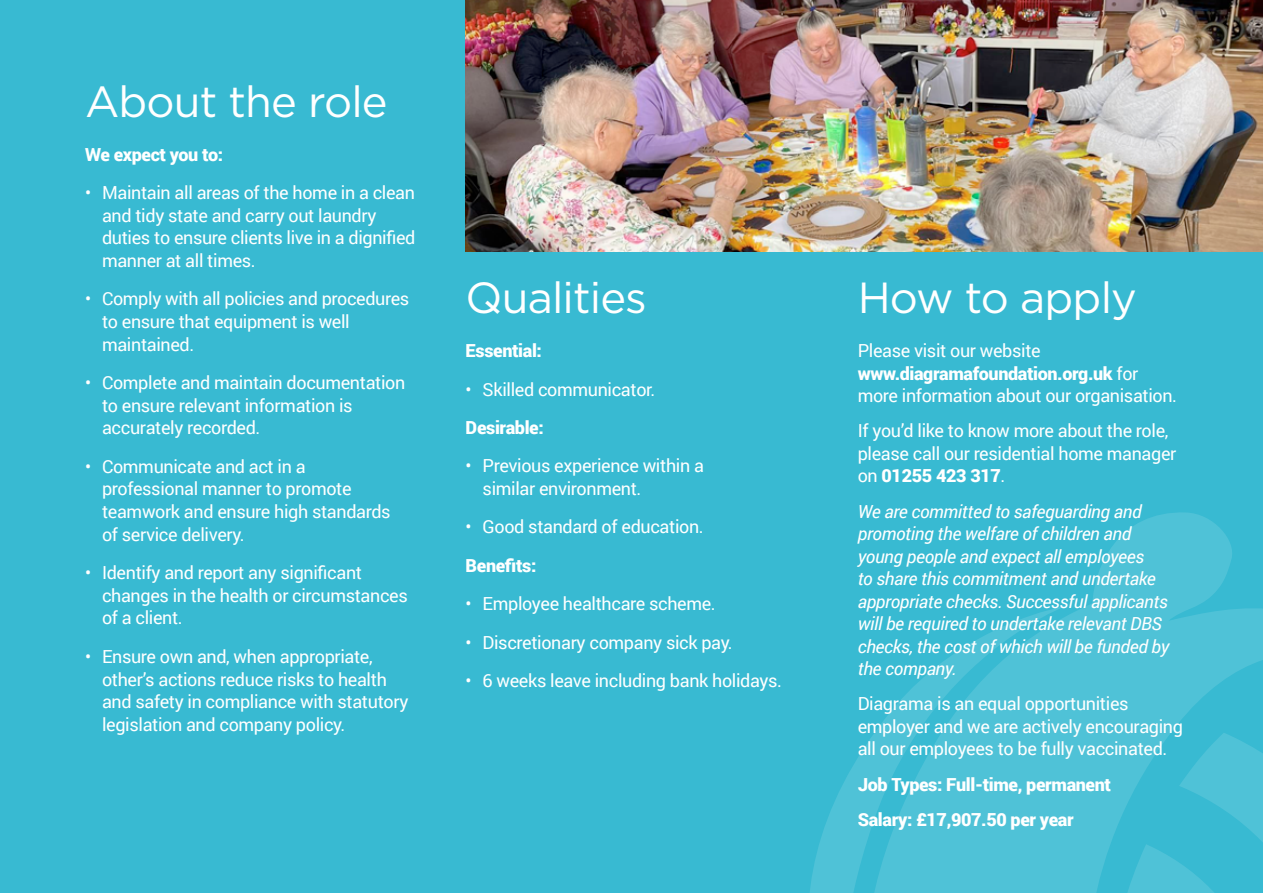
<style>
.page{position:relative;width:1263px;height:893px;background:#38bad2}
.page>*{position:absolute;margin:0;border:0;box-sizing:border-box;transform-origin:0 0}
.t1{font:43.5px "Gotham";letter-spacing:-.02em;color:#fff}
.t2{font:18px/22.6px "Roboto";letter-spacing:-.02em;color:#fff}
.t3{font:italic 18px/22.5px "Roboto";letter-spacing:-.02em;color:#fff}
.t4{font:900 18px "Roboto";letter-spacing:-.02em;color:#fff}
.s1{font-weight:900}
</style>
<div class="page">
<svg style="left:1088px;top:512px;width:144px;height:94px;fill:#4fc2d7"></svg>
<svg style="left:810px;top:606px;width:453px;height:287px;fill:#4fc2d7"></svg>
<img style="left:466px;top:0;width:797px;height:251px">
<p class="t1" style="left:85px;top:77px;width:304px">About the role</p>
<p class="t4" style="left:85px;top:142px;width:140px">We expect you to:</p>
<p class="t2" style="left:102px;top:181px;width:315px;text-indent:-17px">• Maintain all areas of the home in a clean and tidy state and carry out laundry duties to ensure clients live in a dignified manner at all times.</p>
<p class="t2" style="left:102px;top:287px;width:309px;text-indent:-17px">• Comply with all policies and procedures to ensure that equipment is well maintained.</p>
<p class="t2" style="left:102px;top:371px;width:305px;text-indent:-17px">• Complete and maintain documentation to ensure relevant information is accurately recorded.</p>
<p class="t2" style="left:102px;top:454px;width:290px;text-indent:-17px">• Communicate and act in a professional manner to promote teamwork and ensure high standards of service delivery.</p>
<p class="t2" style="left:102px;top:561px;width:307px;text-indent:-17px">• Identify and report any significant changes in the health or circumstances of a client.</p>
<p class="t2" style="left:102px;top:644px;width:308px;text-indent:-17px">• Ensure own and, when appropriate, other’s actions reduce risks to health and safety in compliance with statutory legislation and company policy.</p>
<p class="t1" style="left:466px;top:274px;width:183px">Qualities</p>
<p class="t4" style="left:466px;top:338px;width:78px">Essential:</p>
<p class="t2" style="left:466px;top:377px;width:191px">• Skilled communicator.</p>
<p class="t4" style="left:466px;top:415px;width:80px">Desirable:</p>
<p class="t2" style="left:483px;top:454px;width:223px;text-indent:-17px">• Previous experience within a similar environment.</p>
<p class="t2" style="left:466px;top:515px;width:240px">• Good standard of education.</p>
<p class="t4" style="left:466px;top:553px;width:72px">Benefits:</p>
<p class="t2" style="left:466px;top:592px;width:252px">• Employee healthcare scheme.</p>
<p class="t2" style="left:466px;top:630px;width:269px">• Discretionary company sick pay.</p>
<p class="t2" style="left:466px;top:668px;width:318px">• 6 weeks leave including bank holidays.</p>
<p class="t1" style="left:858px;top:274px;width:281px">How to apply</p>
<p class="t2" style="left:858px;top:339px;width:321px">Please visit our website <span class="s1">www.diagramafoundation.org.uk</span> for more information about our organisation.</p>
<p class="t2" style="left:858px;top:419px;width:320px">If you’d like to know more about the role, please call our residential home manager on <span class="s1">01255 423 317</span>.</p>
<p class="t3" style="left:858px;top:499px;width:313px">We are committed to safeguarding and promoting the welfare of children and young people and expect all employees<br>to share this commitment and undertake appropriate checks. Successful applicants will be required to undertake relevant DBS checks, the cost of which will be funded by the company.</p>
<p class="t2" style="left:858px;top:692px;width:327px">Diagrama is an equal opportunities employer and we are actively encouraging all our employees to be fully vaccinated.</p>
<p class="t4" style="left:858px;top:771px;width:255px">Job Types: Full-time, permanent</p>
<p class="t4" style="left:858px;top:807px;width:217px">Salary: £17,907.50 per year</p>
</div>
